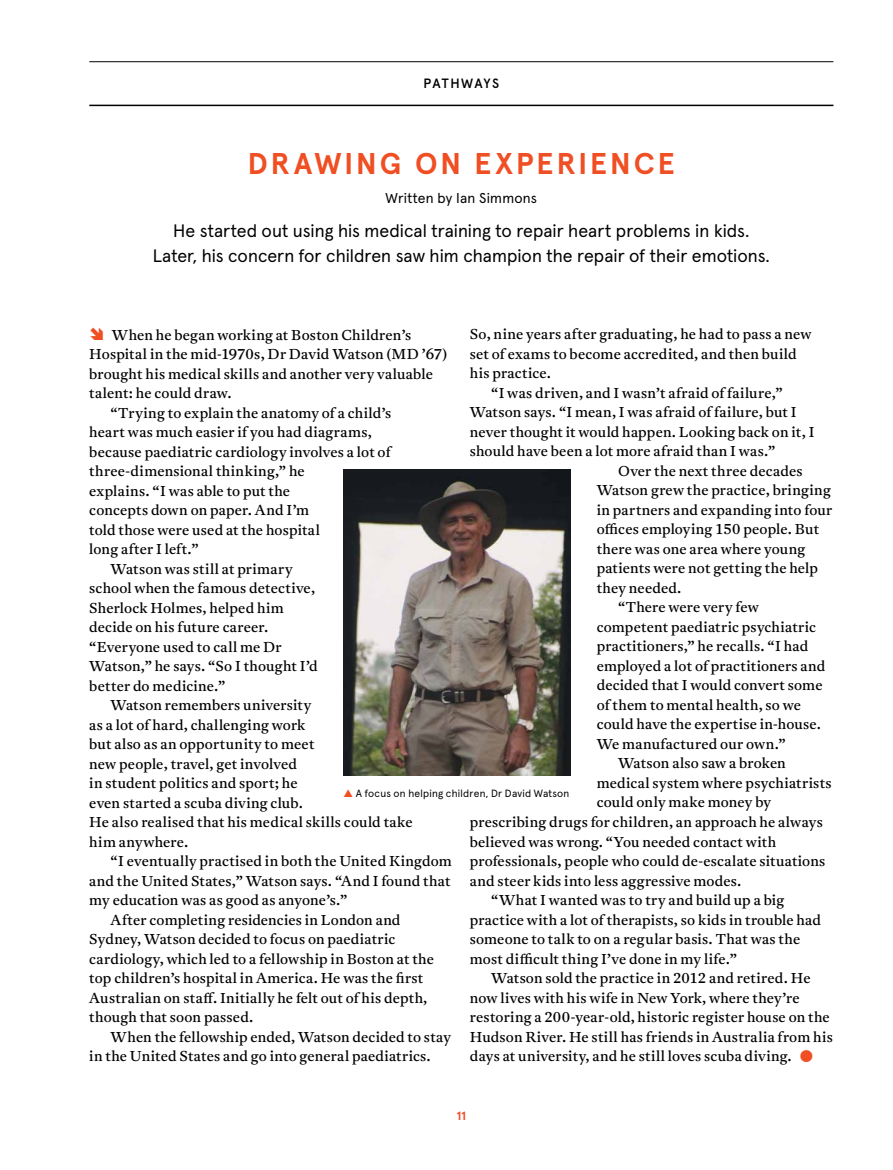
<style>
.page{position:relative;width:893px;height:1170px;background:#fff}
.page>*{position:absolute;margin:0;border:0;box-sizing:border-box;transform-origin:0 0}
.t1{font:700 30px "Apercu Pro";letter-spacing:.1em;color:#f04e23}
.t2{font:18px/24.3px "Apercu Pro";color:#000;text-align:center}
.t3{font:14.25px "Antwerp";letter-spacing:.01em;color:#000}
.t4{font:14.25px "Apercu Pro";letter-spacing:.015em;color:#000}
.t5{font:500 13.5px "Apercu Pro";letter-spacing:.09em;color:#000}
.t6{font:700 12px "Apercu Pro";color:#f04e23}
.t7{font:10.5px "Apercu Pro";letter-spacing:.02em;color:#000}
.s1{color:#f04e23}
</style>
<div class="page">
<hr style="left:89px;top:61px;width:744px;height:1px;background:#000">
<hr style="left:89px;top:105px;width:744px;height:1px;background:#000">
<img style="left:343px;top:469px;width:228px;height:306px">
<p class="t5" style="left:424px;top:72px;width:77px">PATHWAYS</p>
<h1 class="t1" style="left:248px;top:140px;width:429px">DRAWING ON EXPERIENCE</h1>
<p class="t4" style="left:386px;top:187px;width:153px">Written by Ian Simmons</p>
<p class="t2" style="left:153px;top:217px;width:619px">He started out using his medical training to repair heart problems in kids.<br>Later, his concern for children saw him champion the repair of their emotions.</p>
<p class="t3" style="left:89px;top:325px;width:323px"><span class="s1">➔</span> When he began working at Boston Children’s</p>
<p class="t3" style="left:89px;top:344px;width:359px">Hospital in the mid-1970s, Dr David Watson (MD ’67)</p>
<p class="t3" style="left:89px;top:364px;width:345px">brought his medical skills and another very valuable</p>
<p class="t3" style="left:89px;top:383px;width:144px">talent: he could draw.</p>
<p class="t3" style="left:111px;top:403px;width:282px">“Trying to explain the anatomy of a child’s</p>
<p class="t3" style="left:89px;top:422px;width:284px">heart was much easier if you had diagrams,</p>
<p class="t3" style="left:89px;top:442px;width:303px">because paediatric cardiology involves a lot of</p>
<p class="t3" style="left:89px;top:461px;width:217px">three‑dimensional thinking,” he</p>
<p class="t3" style="left:89px;top:481px;width:202px">explains. “I was able to put the</p>
<p class="t3" style="left:89px;top:500px;width:221px">concepts down on paper. And I’m</p>
<p class="t3" style="left:89px;top:520px;width:232px">told those were used at the hospital</p>
<p class="t3" style="left:89px;top:539px;width:111px">long after I left.”</p>
<p class="t3" style="left:111px;top:559px;width:184px">Watson was still at primary</p>
<p class="t3" style="left:89px;top:578px;width:227px">school when the famous detective,</p>
<p class="t3" style="left:89px;top:598px;width:196px">Sherlock Holmes, helped him</p>
<p class="t3" style="left:89px;top:617px;width:181px">decide on his future career.</p>
<p class="t3" style="left:89px;top:637px;width:194px">“Everyone used to call me Dr</p>
<p class="t3" style="left:89px;top:656px;width:230px">Watson,” he says. “So I thought I’d</p>
<p class="t3" style="left:89px;top:676px;width:138px">better do medicine.”</p>
<p class="t3" style="left:111px;top:695px;width:202px">Watson remembers university</p>
<p class="t3" style="left:89px;top:715px;width:218px">as a lot of hard, challenging work</p>
<p class="t3" style="left:89px;top:734px;width:227px">but also as an opportunity to meet</p>
<p class="t3" style="left:89px;top:754px;width:209px">new people, travel, get involved</p>
<p class="t3" style="left:89px;top:773px;width:210px">in student politics and sport; he</p>
<p class="t3" style="left:89px;top:793px;width:215px">even started a scuba diving club.</p>
<p class="t3" style="left:89px;top:812px;width:325px">He also realised that his medical skills could take</p>
<p class="t3" style="left:89px;top:832px;width:101px">him anywhere.</p>
<p class="t3" style="left:111px;top:851px;width:343px">“I eventually practised in both the United Kingdom</p>
<p class="t3" style="left:89px;top:871px;width:363px">and the United States,” Watson says. “And I found that</p>
<p class="t3" style="left:89px;top:890px;width:259px">my education was as good as anyone’s.”</p>
<p class="t3" style="left:111px;top:910px;width:291px">After completing residencies in London and</p>
<p class="t3" style="left:89px;top:929px;width:308px">Sydney, Watson decided to focus on paediatric</p>
<p class="t3" style="left:89px;top:949px;width:346px">cardiology, which led to a fellowship in Boston at the</p>
<p class="t3" style="left:89px;top:968px;width:336px">top children’s hospital in America. He was the first</p>
<p class="t3" style="left:89px;top:988px;width:340px">Australian on staff. Initially he felt out of his depth,</p>
<p class="t3" style="left:89px;top:1007px;width:166px">though that soon passed.</p>
<p class="t3" style="left:111px;top:1027px;width:342px">When the fellowship ended, Watson decided to stay</p>
<p class="t3" style="left:89px;top:1046px;width:343px">in the United States and go into general paediatrics.</p>
<p class="t3" style="left:470px;top:325px;width:343px">So, nine years after graduating, he had to pass a new</p>
<p class="t3" style="left:470px;top:344px;width:328px">set of exams to become accredited, and then build</p>
<p class="t3" style="left:470px;top:364px;width:83px">his practice.</p>
<p class="t3" style="left:491px;top:383px;width:293px">“I was driven, and I wasn’t afraid of failure,”</p>
<p class="t3" style="left:470px;top:403px;width:328px">Watson says. “I mean, I was afraid of failure, but I</p>
<p class="t3" style="left:470px;top:422px;width:346px">never thought it would happen. Looking back on it, I</p>
<p class="t3" style="left:470px;top:441px;width:307px">should have been a lot more afraid than I was.”</p>
<p class="t3" style="left:618px;top:461px;width:186px">Over the next three decades</p>
<p class="t3" style="left:597px;top:480px;width:236px">Watson grew the practice, bringing</p>
<p class="t3" style="left:597px;top:500px;width:237px">in partners and expanding into four</p>
<p class="t3" style="left:597px;top:519px;width:224px">offices employing 150 people. But</p>
<p class="t3" style="left:597px;top:539px;width:210px">there was one area where young</p>
<p class="t3" style="left:597px;top:558px;width:223px">patients were not getting the help</p>
<p class="t3" style="left:597px;top:578px;width:86px">they needed.</p>
<p class="t3" style="left:618px;top:597px;width:142px">“There were very few</p>
<p class="t3" style="left:597px;top:617px;width:221px">competent paediatric psychiatric</p>
<p class="t3" style="left:597px;top:636px;width:213px">practitioners,” he recalls. “I had</p>
<p class="t3" style="left:597px;top:656px;width:230px">employed a lot of practitioners and</p>
<p class="t3" style="left:597px;top:675px;width:227px">decided that I would convert some</p>
<p class="t3" style="left:597px;top:695px;width:206px">of them to mental health, so we</p>
<p class="t3" style="left:597px;top:714px;width:226px">could have the expertise in-house.</p>
<p class="t3" style="left:597px;top:734px;width:190px">We manufactured our own.”</p>
<p class="t3" style="left:618px;top:753px;width:169px">Watson also saw a broken</p>
<p class="t3" style="left:597px;top:773px;width:236px">medical system where psychiatrists</p>
<p class="t3" style="left:597px;top:792px;width:176px">could only make money by</p>
<p class="t3" style="left:470px;top:812px;width:354px">prescribing drugs for children, an approach he always</p>
<p class="t3" style="left:470px;top:831px;width:308px">believed was wrong. “You needed contact with</p>
<p class="t3" style="left:470px;top:851px;width:357px">professionals, people who could de-escalate situations</p>
<p class="t3" style="left:470px;top:870px;width:273px">and steer kids into less aggressive modes.</p>
<p class="t3" style="left:491px;top:890px;width:295px">“What I wanted was to try and build up a big</p>
<p class="t3" style="left:470px;top:909px;width:353px">practice with a lot of therapists, so kids in trouble had</p>
<p class="t3" style="left:470px;top:929px;width:332px">someone to talk to on a regular basis. That was the</p>
<p class="t3" style="left:470px;top:948px;width:269px">most difficult thing I’ve done in my life.”</p>
<p class="t3" style="left:491px;top:968px;width:321px">Watson sold the practice in 2012 and retired. He</p>
<p class="t3" style="left:470px;top:987px;width:331px">now lives with his wife in New York, where they’re</p>
<p class="t3" style="left:470px;top:1007px;width:361px">restoring a 200-year-old, historic register house on the</p>
<p class="t3" style="left:470px;top:1026px;width:365px">Hudson River. He still has friends in Australia from his</p>
<p class="t3" style="left:470px;top:1046px;width:323px">days at university, and he still loves scuba diving.</p>
<p class="t7" style="left:356px;top:785px;width:215px">A focus on helping children, Dr David Watson</p>
<p class="t6" style="left:457px;top:1106px;width:11px">11</p>
</div>
